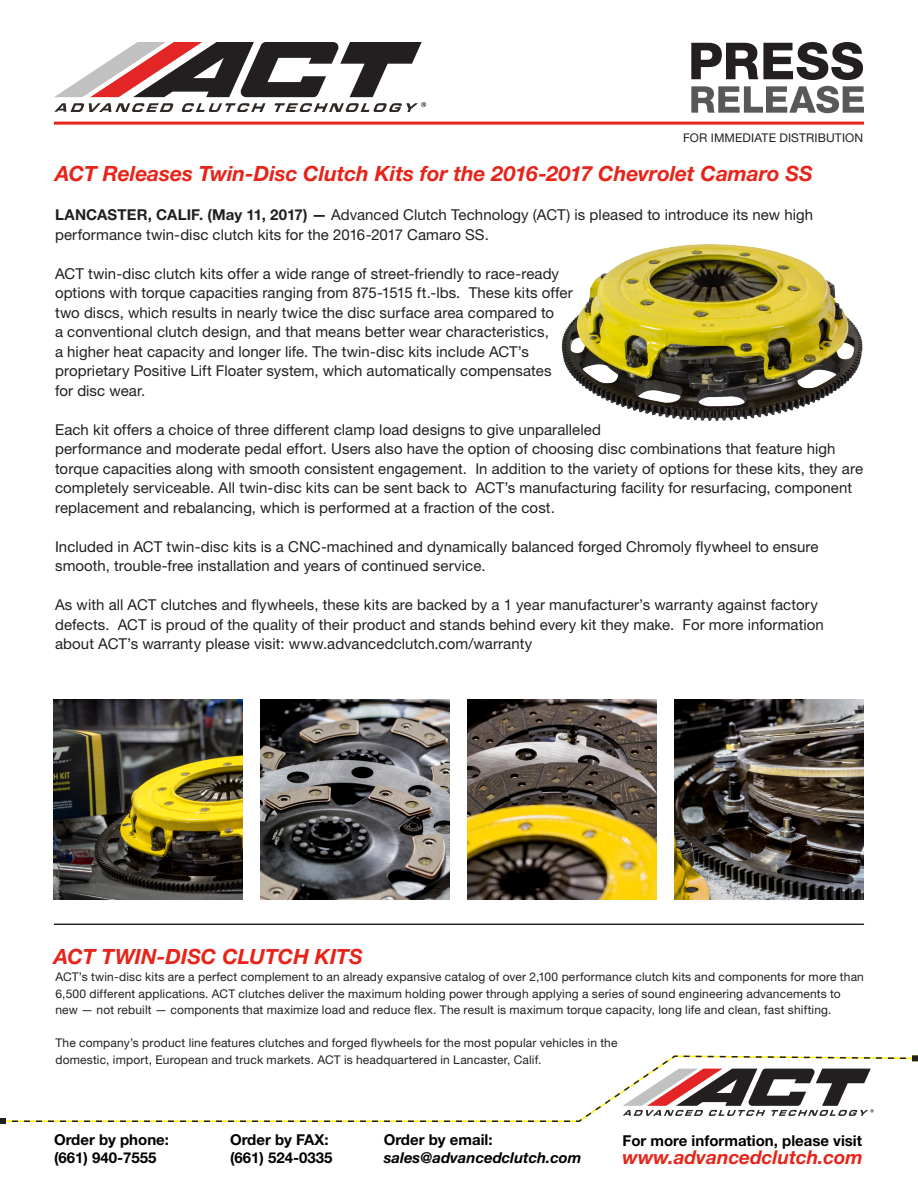
<style>
.page{position:relative;width:918px;height:1188px;background:#fff}
.page>*{position:absolute;margin:0;border:0;box-sizing:border-box;transform-origin:0 0}
.PR_Paragraphs_no_ind{font:italic 700 21px "Helvetica Neue LT Std";letter-spacing:-.005em;color:#e72419}
.t1{font:italic 700 19.05px "Helvetica Neue LT Std";color:#e72419}
.PR_Paragraphs_no_ind-2{font:15px/19.5px "Helvetica Neue LT Std";letter-spacing:.005em;color:#231f20}
.t2{font:700 15px/18px "Helvetica Neue LT Std";color:#000}
.t3{font:italic 700 15px "Helvetica Neue LT Std";color:#000}
.t4{font:12px/16.5px "Helvetica Neue LT Std";letter-spacing:.015em;color:#231f20}
.s1{font-weight:700}
</style>
<div class="page">
<svg style="left:6px;top:1117px;width:579px;height:5px"></svg>
<svg style="left:0;top:1118px;width:6px;height:6px"></svg>
<hr style="left:54px;top:122px;width:810px;height:3px;background:#e72419">
<svg style="left:54px;top:42px;width:372px;height:70px"></svg>
<svg style="left:584px;top:1055px;width:334px;height:63px"></svg>
<svg style="left:54px;top:924px;width:810px;height:1px"></svg>
<img style="left:561px;top:244px;width:302px;height:177px">
<img style="left:54px;top:700px;width:189px;height:199px">
<img style="left:261px;top:700px;width:189px;height:199px">
<img style="left:468px;top:700px;width:189px;height:199px">
<img style="left:675px;top:700px;width:189px;height:199px">
<svg style="left:691px;top:86px;width:173px;height:27px"></svg>
<svg style="left:691px;top:42px;width:172px;height:38px"></svg>
<p class="t4" style="left:683px;top:129px;width:182px">FOR IMMEDIATE DISTRIBUTION</p>
<p class="PR_Paragraphs_no_ind" style="left:55px;top:161px;width:759px">ACT Releases Twin-Disc Clutch Kits for the 2016-2017 Chevrolet Camaro SS</p>
<p class="PR_Paragraphs_no_ind-2" style="left:55px;top:205px;width:760px"><span class="s1">LANCASTER, CALIF. (May 11, 2017) —</span> Advanced Clutch Technology (ACT) is pleased to introduce its new high performance twin-disc clutch kits for the 2016-2017 Camaro SS.</p>
<p class="PR_Paragraphs_no_ind-2" style="left:55px;top:264px;width:519px">ACT twin-disc clutch kits offer a wide range of street-friendly to race-ready options with torque capacities ranging from 875-1515 ft.-lbs. These kits offer two discs, which results in nearly twice the disc surface area compared to<br>a conventional clutch design, and that means better wear characteristics,<br>a higher heat capacity and longer life. The twin-disc kits include ACT’s proprietary Positive Lift Floater system, which automatically compensates for disc wear.</p>
<p class="PR_Paragraphs_no_ind-2" style="left:55px;top:420px;width:810px">Each kit offers a choice of three different clamp load designs to give unparalleled<br>performance and moderate pedal effort. Users also have the option of choosing disc combinations that feature high torque capacities along with smooth consistent engagement. In addition to the variety of options for these kits, they are completely serviceable. All twin-disc kits can be sent back to ACT’s manufacturing facility for resurfacing, component replacement and rebalancing, which is performed at a fraction of the cost.</p>
<p class="PR_Paragraphs_no_ind-2" style="left:55px;top:537px;width:765px">Included in ACT twin-disc kits is a CNC-machined and dynamically balanced forged Chromoly flywheel to ensure smooth, trouble-free installation and years of continued service.</p>
<p class="PR_Paragraphs_no_ind-2" style="left:55px;top:595px;width:770px">As with all ACT clutches and flywheels, these kits are backed by a 1 year manufacturer’s warranty against factory defects. ACT is proud of the quality of their product and stands behind every kit they make. For more information about ACT’s warranty please visit: www.advancedclutch.com/warranty</p>
<p class="PR_Paragraphs_no_ind" style="left:54px;top:943px;width:311px">ACT TWIN-DISC CLUTCH KITS</p>
<p class="t4" style="left:56px;top:968px;width:810px">ACT’s twin-disc kits are a perfect complement to an already expansive catalog of over 2,100 performance clutch kits and components for more than<br>6,500 different applications. ACT clutches deliver the maximum holding power through applying a series of sound engineering advancements to new — not rebuilt — components that maximize load and reduce flex. The result is maximum torque capacity, long life and clean, fast shifting.</p>
<p class="t4" style="left:56px;top:1034px;width:563px">The company’s product line features clutches and forged flywheels for the most popular vehicles in the domestic, import, European and truck markets. ACT is headquartered in Lancaster, Calif.</p>
<p class="t2" style="left:54px;top:1130px;width:117px">Order by phone: (661) 940-7555</p>
<p class="t2" style="left:230px;top:1130px;width:104px">Order by FAX: (661) 524-0335</p>
<p class="t2" style="left:384px;top:1130px;width:110px">Order by email:</p>
<p class="t3" style="left:384px;top:1148px;width:199px">sales@advancedclutch.com</p>
<p class="t2" style="left:622px;top:1132px;width:241px">For more information, please visit</p>
<p class="t1" style="left:622px;top:1146px;width:242px">www.advancedclutch.com</p>
</div>
